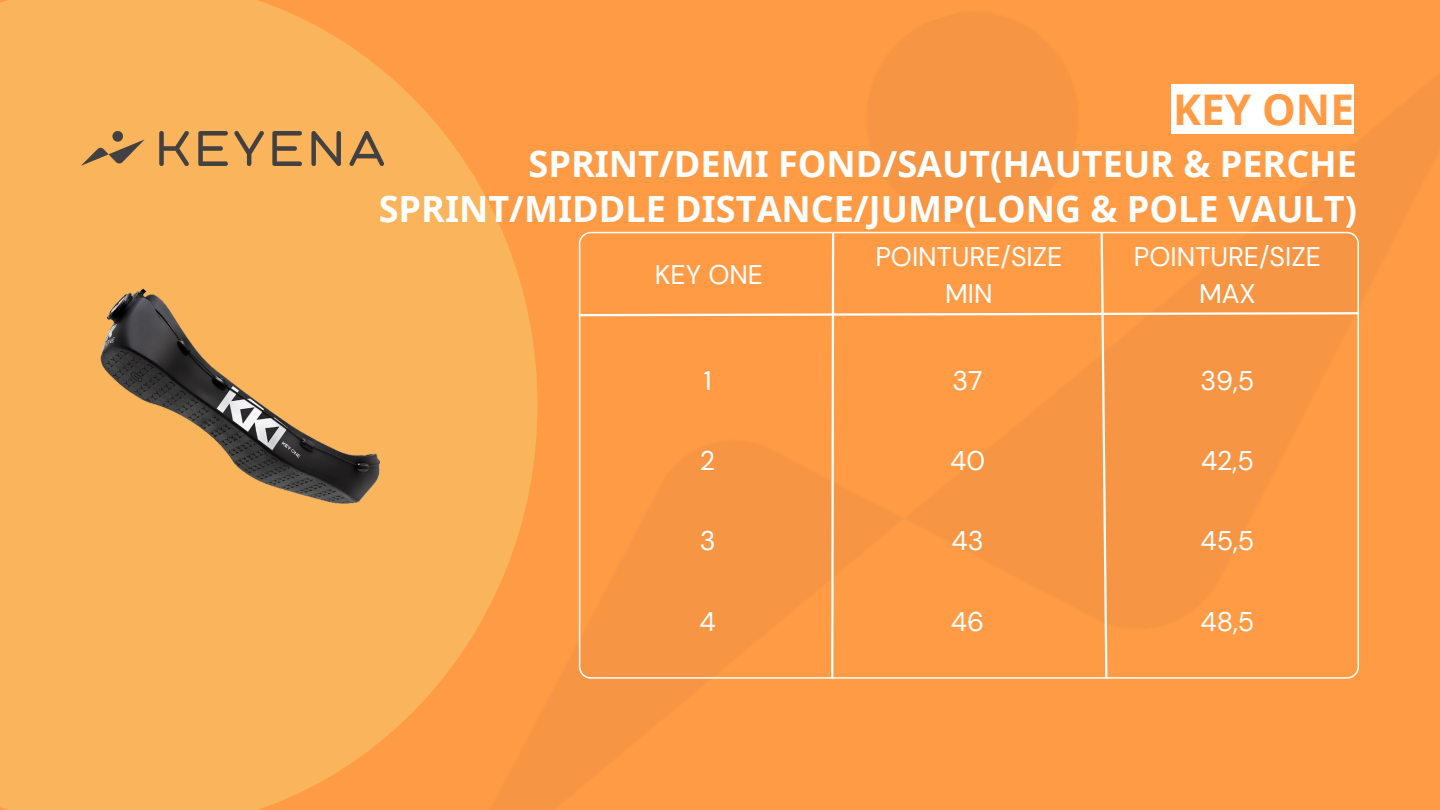
<style>
.page{position:relative;width:1440px;height:810px;background:#fff}
.page>*{position:absolute;margin:0;border:0;box-sizing:border-box;transform-origin:0 0}
.t1{font:700 42.3px "Noto Sans";color:#ff9b45}
.t2{font:700 36px "Noto Sans";color:#fff}
.t3{font:26.9px "DM Sans";color:#fff}
</style>
<div class="page">
<div style="left:0;top:0;width:538px;height:810px;background:#f9b45c"></div>
<img style="left:258px;top:0;width:1182px;height:810px">
<svg style="left:577px;top:231px;width:784px;height:450px;background:#fb9b48"></svg>
<img style="left:100px;top:182px;width:356px;height:447px">
<img style="left:81px;top:131px;width:303px;height:35px">
<h2 class="t1" style="left:1173px;top:80px;width:182px">KEY ONE</h2>
<p class="t2" style="left:529px;top:138px;width:830px">SPRINT/DEMI FOND/SAUT(HAUTEUR &amp; PERCHE</p>
<h1 class="t2" style="left:379px;top:183px;width:980px">SPRINT/MIDDLE DISTANCE/JUMP(LONG &amp; POLE VAULT)</h1>
<p class="t3" style="left:655px;top:258px;width:110px">KEY ONE</p>
<p class="t3" style="left:875px;top:239px;width:189px">POINTURE/SIZE</p>
<p class="t3" style="left:945px;top:276px;width:49px">MIN</p>
<p class="t3" style="left:1134px;top:239px;width:189px">POINTURE/SIZE</p>
<p class="t3" style="left:1199px;top:276px;width:58px">MAX</p>
<h2 class="t3" style="left:704px;top:363px;width:10px">1</h2>
<p class="t3" style="left:952px;top:363px;width:32px">37</p>
<p class="t3" style="left:1200px;top:363px;width:55px">39,5</p>
<p class="t3" style="left:700px;top:444px;width:17px">2</p>
<p class="t3" style="left:950px;top:444px;width:36px">40</p>
<p class="t3" style="left:1201px;top:444px;width:54px">42,5</p>
<p class="t3" style="left:700px;top:524px;width:17px">3</p>
<p class="t3" style="left:952px;top:524px;width:34px">43</p>
<p class="t3" style="left:1200px;top:524px;width:55px">45,5</p>
<p class="t3" style="left:700px;top:604px;width:18px">4</p>
<p class="t3" style="left:951px;top:604px;width:35px">46</p>
<p class="t3" style="left:1201px;top:604px;width:55px">48,5</p>
</div>
